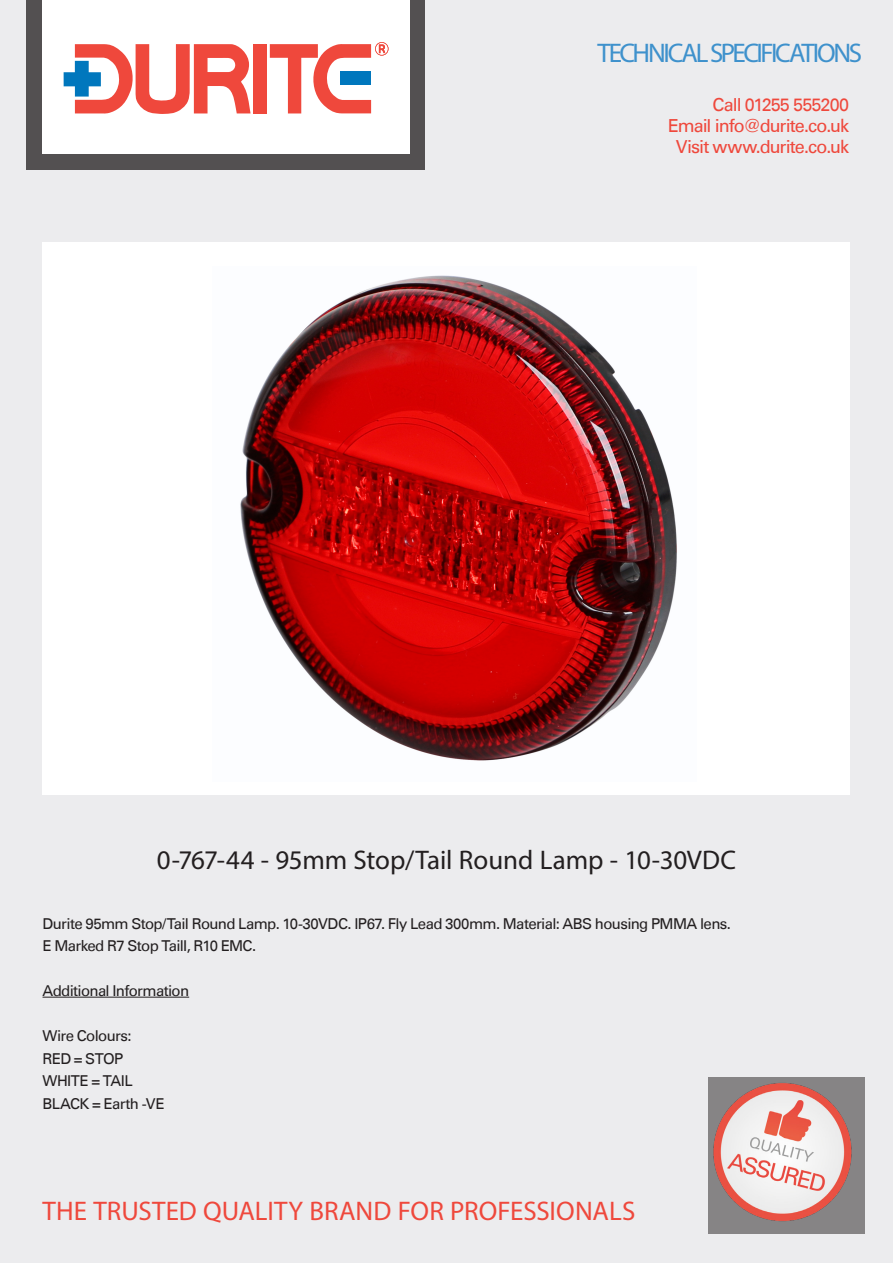
<style>
.page{position:relative;width:893px;height:1263px;background:#ececee}
.page>*{position:absolute;margin:0;border:0;box-sizing:border-box;transform-origin:0 0}
.t1{font:27px "Myriad Pro";letter-spacing:-.005em;color:#231f20}
.t2{font:27px "Myriad Pro";letter-spacing:.005em;color:#ef483c}
.t3{font:27px "Myriad Pro";letter-spacing:-.085em;color:#3e91cc}
.t4{font:18px "Univers Com 55 Roman";letter-spacing:-.05em;color:#ef483c}
.t5{font:15px "Univers Com 55 Roman";letter-spacing:-.04em;color:#231f20}
</style>
<div class="page">
<div style="left:27px;top:0;width:398px;height:169px;background:#535051"></div>
<div style="left:42px;top:0;width:367px;height:154px;background:#fff"></div>
<div style="left:253px;top:44px;width:13px;height:69px;background:#ef483c"></div>
<svg style="left:270px;top:42px;width:118px;height:71px"></svg>
<svg style="left:64px;top:44px;width:187px;height:70px"></svg>
<hr style="left:43px;top:997px;width:146px;height:1px;background:#231f20">
<img style="left:708px;top:1077px;width:157px;height:157px">
<div style="left:43px;top:242px;width:807px;height:553px;background:#fff"></div>
<img style="left:240px;top:275px;width:437px;height:486px">
<p class="t3" style="left:597px;top:36px;width:266px">TECHNICAL SPECIFICATIONS</p>
<p class="t4" style="left:713px;top:94px;width:138px">Call 01255 555200</p>
<p class="t4" style="left:668px;top:115px;width:183px">Email info@durite.co.uk</p>
<p class="t4" style="left:676px;top:136px;width:175px">Visit www.durite.co.uk</p>
<p class="t1" style="left:157px;top:844px;width:581px">0-767-44 - 95mm Stop/Tail Round Lamp - 10-30VDC</p>
<p class="t5" style="left:43px;top:914px;width:690px">Durite 95mm Stop/Tail Round Lamp. 10-30VDC. IP67. Fly Lead 300mm. Material: ABS housing PMMA lens.</p>
<p class="t5" style="left:43px;top:937px;width:215px">E Marked R7 Stop TailI, R10 EMC.</p>
<p class="t5" style="left:43px;top:982px;width:148px">Additional Information</p>
<p class="t5" style="left:43px;top:1027px;width:91px">Wire Colours:</p>
<p class="t5" style="left:43px;top:1049px;width:82px">RED = STOP</p>
<p class="t5" style="left:43px;top:1072px;width:92px">WHITE = TAIL</p>
<p class="t5" style="left:43px;top:1094px;width:124px">BLACK = Earth -VE</p>
<p class="t2" style="left:43px;top:1194px;width:594px">THE TRUSTED QUALITY BRAND FOR PROFESSIONALS</p>
</div>
